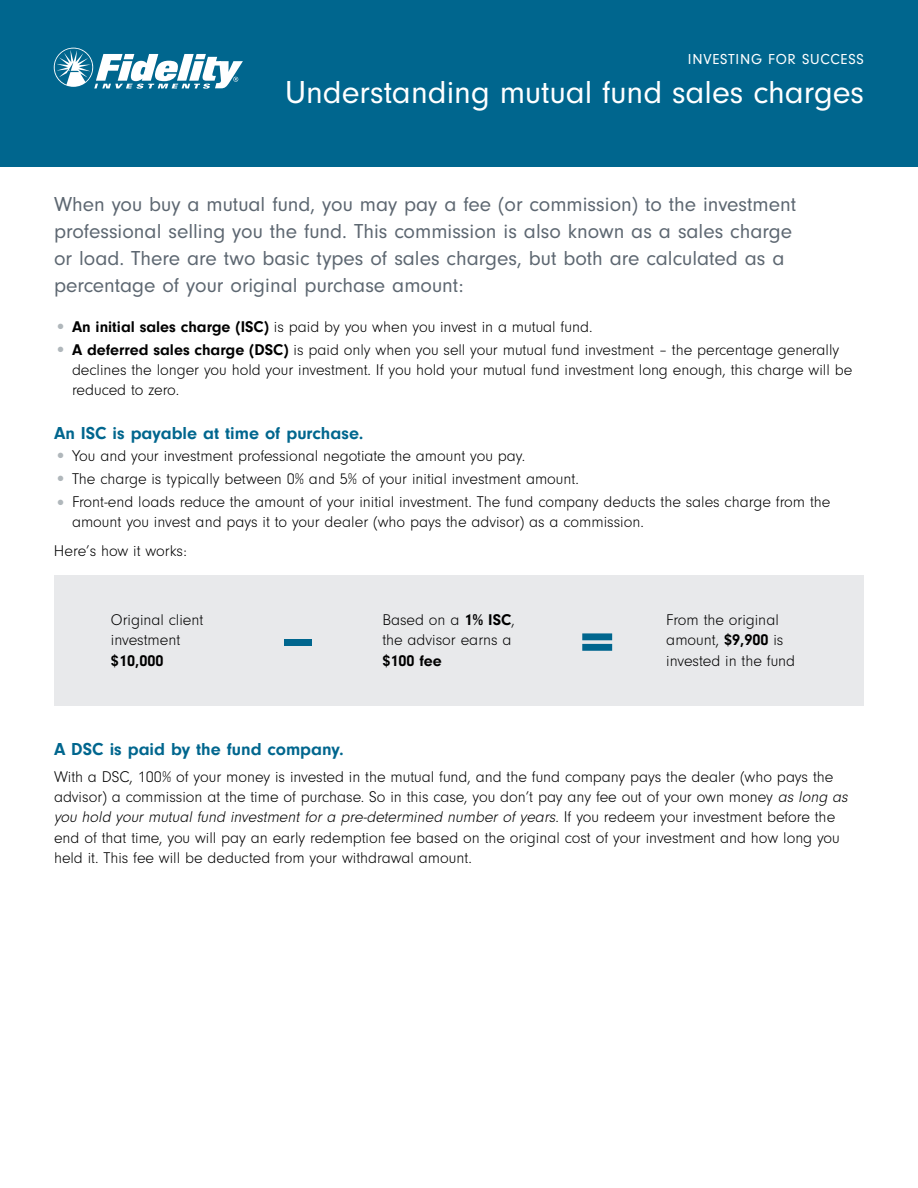
<style>
.page{position:relative;width:918px;height:1188px;background:#fff}
.page>*{position:absolute;margin:0;border:0;box-sizing:border-box;transform-origin:0 0}
.t1{font:33px "Neuzeit Gro";color:#fff}
.t2{font:21px/27px "Neuzeit Gro";color:#5d6771}
.t3{font:700 18px "Neuzeit Gro";color:#00668e}
.t4{font:300 16.2px/20.2px "Neuzeit Gro";color:#000}
.t5{font:700 16.2px "Neuzeit Gro";color:#000}
.t6{font:15px "Neuzeit Gro";letter-spacing:.05em;color:#fff}
.s1{font-size:19.5px;color:#b0b7bb}
.s2{font-weight:700}
.s3{font-style:italic}
</style>
<div class="page">
<div style="left:0;top:0;width:918px;height:166px;background:#00668e"></div>
<div style="left:54px;top:576px;width:810px;height:130px;background:#e8e9eb"></div>
<svg style="left:54px;top:48px;width:189px;height:41px"></svg>
<div style="left:285px;top:639px;width:27px;height:6px;background:#00668e"></div>
<svg style="left:582px;top:633px;width:30px;height:18px"></svg>
<p class="t6" style="left:688px;top:51px;width:178px">INVESTING FOR SUCCESS</p>
<h1 class="t1" style="left:285px;top:74px;width:580px">Understanding mutual fund sales charges</h1>
<p class="t2" style="left:54px;top:191px;width:744px">When you buy a mutual fund, you may pay a fee (or commission) to the investment professional selling you the fund. This commission is also known as a sales charge or load. There are two basic types of sales charges, but both are calculated as a percentage of your original purchase amount:</p>
<p class="t4" style="left:54px;top:317px;width:540px"><span class="s1">•</span> <span class="s2">An initial sales charge (ISC)</span> is paid by you when you invest in a mutual fund.</p>
<p class="t4" style="left:72px;top:340px;width:782px;text-indent:-18px"><span class="s1">•</span> <span class="s2">A deferred sales charge (DSC)</span> is paid only when you sell your mutual fund investment – the percentage generally declines the longer you hold your investment. If you hold your mutual fund investment long enough, this charge will be reduced to zero.</p>
<p class="t3" style="left:54px;top:423px;width:311px">An ISC is payable at time of purchase.</p>
<p class="t4" style="left:54px;top:446px;width:473px"><span class="s1">•</span> You and your investment professional negotiate the amount you pay.</p>
<p class="t4" style="left:54px;top:469px;width:526px"><span class="s1">•</span> The charge is typically between 0% and 5% of your initial investment amount.</p>
<p class="t4" style="left:72px;top:492px;width:760px;text-indent:-18px"><span class="s1">•</span> Front-end loads reduce the amount of your initial investment. The fund company deducts the sales charge from the amount you invest and pays it to your dealer (who pays the advisor) as a commission.</p>
<p class="t4" style="left:54px;top:541px;width:134px">Here’s how it works:</p>
<p class="t4" style="left:111px;top:610px;width:94px">Original client investment</p>
<p class="t5" style="left:111px;top:651px;width:54px">$10,000</p>
<p class="t4" style="left:382px;top:610px;width:134px">Based on a <span class="s2">1% ISC</span>, the advisor earns a</p>
<p class="t5" style="left:382px;top:651px;width:61px">$100 fee</p>
<p class="t4" style="left:666px;top:610px;width:130px">From the original amount, <span class="s2">$9,900</span> is invested in the fund</p>
<p class="t3" style="left:54px;top:739px;width:291px">A DSC is paid by the fund company.</p>
<p class="t4" style="left:54px;top:767px;width:798px">With a DSC, 100% of your money is invested in the mutual fund, and the fund company pays the dealer (who pays the advisor) a commission at the time of purchase. So in this case, you don’t pay any fee out of your own money <span class="s3">as long as you hold your mutual fund investment for a pre-determined number of years</span>. I f yo u re d e e m yo u r i n vest m e n t b efo re t h e end of that time, you will pay an early redemption fee based on the original cost of your investment and how long you held it. This fee will be deducted from your withdrawal amount.</p>
</div>
